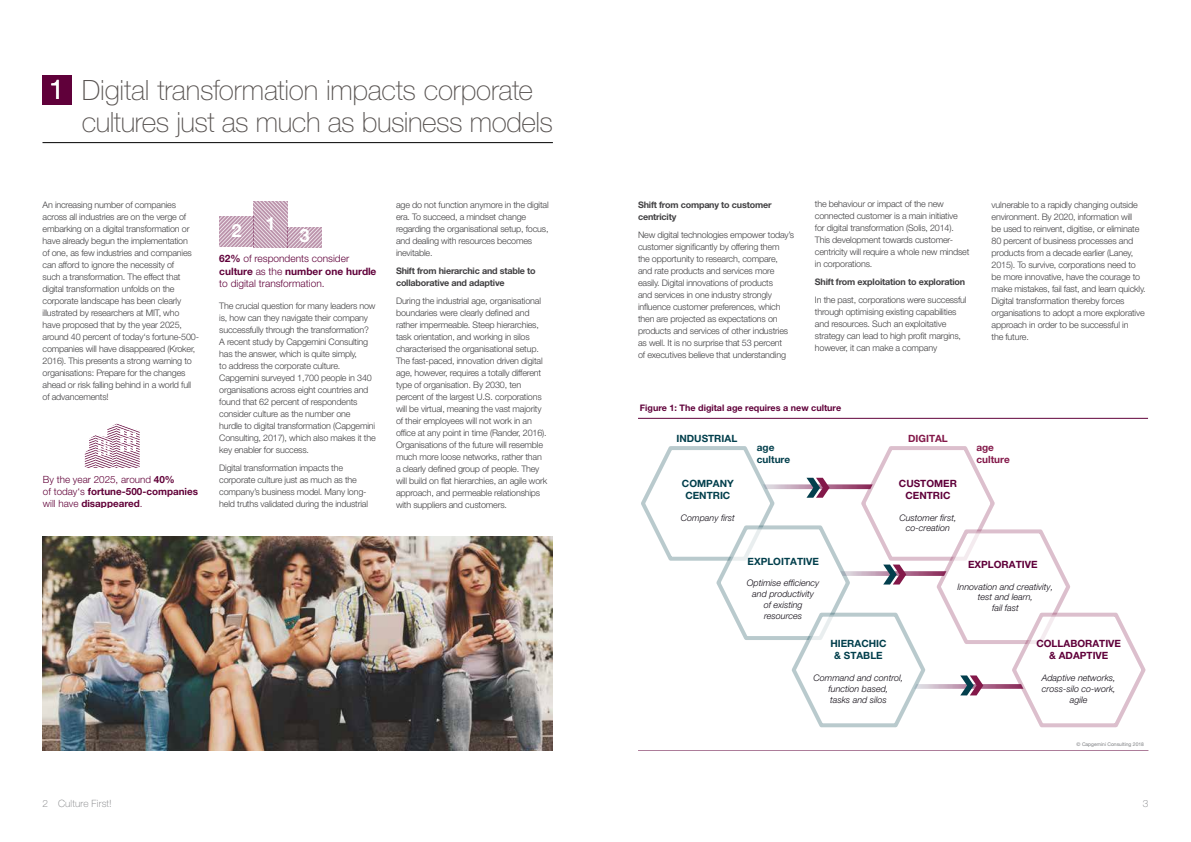
<style>
.page{position:relative;width:1191px;height:842px;background:#fff}
.page>*{position:absolute;margin:0;border:0;box-sizing:border-box;transform-origin:0 0}
.t1{font:100 28px/32px "Helvetica Neue LT Std";letter-spacing:-.015em;color:#585351}
.t2{font:700 18.3px "Helvetica Neue LT Std";color:#fff}
.t3{font:300 10.2px/12.2px "Helvetica Neue LT Std";color:#60003a}
.t4{font:700 10px/12px "Helvetica Neue LT Std";color:#023f4c;text-align:center}
.t5{font:700 10px/12px "Helvetica Neue LT Std";color:#60003a;text-align:center}
.t6{font:700 10px/12px "Helvetica Neue LT Std";color:#831849}
.t7{font:100 10px "Helvetica Neue LT Std";letter-spacing:.015em;color:#77787b}
.t8{font:300 9.9px/11.9px "Helvetica Neue LT Std";color:#610038}
.t9{font:300 9px/12px "Helvetica Neue LT Std";letter-spacing:-.02em;color:#414042}
.t10{font:italic 300 9px/10.8px "Helvetica Neue LT Std";color:#110c15;text-align:center}
.t11{font:700 9px/12px "Helvetica Neue LT Std";letter-spacing:-.02em;color:#414042}
.t12{font:700 9px "Helvetica Neue LT Std";color:#60003a}
.t13{font:5px "Helvetica Neue LT Std";color:#7c7e81}
.s1{font-weight:400;font-size:27px;color:#fff}
.s2{font-weight:700}
</style>
<div class="page">
<div style="left:42px;top:76px;width:30px;height:29px;background:#60003a"></div>
<hr style="left:42px;top:142px;width:511px;height:1px;background:#000">
<img style="left:43px;top:536px;width:510px;height:215px">
<hr style="left:638px;top:751px;width:510px;height:1px;background:#60003a">
<hr style="left:638px;top:418px;width:510px;height:1px;background:#60003a">
<svg style="left:641px;top:446px;width:504px;height:281px"></svg>
<svg style="left:219px;top:202px;width:102px;height:46px"></svg>
<svg style="left:85px;top:423px;width:55px;height:45px"></svg>
<h1 class="t1" style="left:82px;top:74px;width:472px;text-indent:-32px"><span class="s1">1</span> Digital transformation impacts corporate cultures just as much as business models</h1>
<p class="t9" style="left:43px;top:199px;width:158px">An increasing number of companies across all industries are on the verge of embarking on a digital transformation or have already begun the implementation<br>of one, as few industries and companies can afford to ignore the necessity of<br>such a transformation. The effect that digital transformation unfolds on the corporate landscape has been clearly illustrated by researchers at MIT, who have proposed that by the year 2025, around 40 percent of today‘s fortune-500- companies will have disappeared (Kroker, 2016). This presents a strong warning to organisations: Prepare for the changes ahead or risk falling behind in a world full of advancements!</p>
<p class="t8" style="left:43px;top:473px;width:157px">By the year 2025, around <span class="s2">40%<br></span>of today‘s <span class="s2">fortune-500-companies </span>will have <span class="s2">disappeared</span>.</p>
<h2 class="t2" style="left:265px;top:212px;width:12px">1</h2>
<h2 class="t2" style="left:231px;top:220px;width:12px">2</h2>
<h2 class="t2" style="left:299px;top:225px;width:12px">3</h2>
<p class="t3" style="left:219px;top:252px;width:159px"><span class="s2">62%</span> of respondents consider <span class="s2">culture</span> as the <span class="s2">number one hurdle </span>to digital transformation.</p>
<p class="t9" style="left:219px;top:300px;width:158px">The crucial question for many leaders now is, how can they navigate their company successfully through the transformation?<br>A recent study by Capgemini Consulting has the answer, which is quite simply,<br>to address the corporate culture.<br>Capgemini surveyed 1,700 people in 340 organisations across eight countries and found that 62 percent of respondents consider culture as the number one<br>hurdle to digital transformation (Capgemini Consulting, 2017), which also makes it the key enabler for success.</p>
<p class="t9" style="left:219px;top:462px;width:150px">Digital transformation impacts the corporate culture just as much as the company’s business model. Many long&shy;held truths validated during the industrial</p>
<p class="t9" style="left:396px;top:199px;width:154px">age do not function anymore in the digital era. To succeed, a mindset change regarding the organisational setup, focus, and dealing with resources becomes inevitable.</p>
<p class="t11" style="left:396px;top:265px;width:141px">Shift from hierarchic and stable to collaborative and adaptive</p>
<p class="t9" style="left:396px;top:295px;width:153px">During the industrial age, organisational boundaries were clearly defined and rather impermeable. Steep hierarchies, task orientation, and working in silos characterised the organisational setup.<br>The fast-paced, innovation driven digital age, however, requires a totally different type of organisation. By 2030, ten percent of the largest U.S. corporations will be virtual, meaning the vast majority of their employees will not work in an office at any point in time (Rander, 2016).<br>Organisations of the future will resemble much more loose networks, rather than a clearly defined group of people. They will build on flat hierarchies, an agile work approach, and permeable relationships with suppliers and customers.</p>
<p class="t11" style="left:638px;top:198px;width:135px">Shift from company to customer centricity</p>
<p class="t9" style="left:638px;top:228px;width:158px">New digital technologies empower today’s customer significantly by offering them<br>the opportunity to research, compare, and rate products and services more easily. Digital innovations of products<br>and services in one industry strongly influence customer preferences, which then are projected as expectations on products and services of other industries as well. It is no surprise that 53 percent<br>of executives believe that understanding</p>
<p class="t9" style="left:815px;top:197px;width:156px">the behaviour or impact of the new connected customer is a main initiative for digital transformation (Solis, 2014).<br>This development towards customer&shy;centricity will require a whole new mindset in corporations.</p>
<p class="t11" style="left:815px;top:275px;width:152px">Shift from exploitation to exploration</p>
<p class="t9" style="left:815px;top:293px;width:153px">In the past, corporations were successful through optimising existing capabilities and resources. Such an exploitative strategy can lead to high profit margins, however, it can make a company</p>
<p class="t12" style="left:640px;top:402px;width:203px">Figure 1: The digital age requires a new culture</p>
<p class="t4" style="left:676px;top:432px;width:62px">INDUSTRIAL</p>
<p class="t6" style="left:908px;top:432px;width:41px">DIGITAL</p>
<p class="t9" style="left:991px;top:199px;width:156px">vulnerable to a rapidly changing outside environment. By 2020, information will<br>be used to reinvent, digitise, or eliminate 80 percent of business processes and products from a decade earlier (Laney, 2015). To survive, corporations need to be more innovative, have the courage to make mistakes, fail fast, and learn quickly.<br>Digital transformation thereby forces organisations to adopt a more explorative approach in order to be successful in<br>the future.</p>
<p class="t4" style="left:682px;top:477px;width:53px">COMPANY<br>CENTRIC</p>
<p class="t10" style="left:681px;top:512px;width:55px">Company first</p>
<p class="t4" style="left:757px;top:441px;width:35px;text-align:left">age culture</p>
<p class="t4" style="left:747px;top:555px;width:73px">EXPLOITATIVE</p>
<p class="t10" style="left:747px;top:577px;width:74px">Optimise efficiency and productivity<br>of existing resources</p>
<p class="t5" style="left:899px;top:477px;width:59px">CUSTOMER<br>CENTRIC</p>
<p class="t10" style="left:899px;top:512px;width:58px">Customer first, co-creation</p>
<p class="t6" style="left:976px;top:441px;width:35px">age culture</p>
<p class="t5" style="left:968px;top:558px;width:71px">EXPLORATIVE</p>
<p class="t10" style="left:957px;top:581px;width:97px">Innovation and creativity, test and learn,<br>fail fast</p>
<p class="t4" style="left:830px;top:637px;width:58px">HIERACHIC &amp; STABLE</p>
<p class="t10" style="left:813px;top:672px;width:91px">Command and control, function based,<br>tasks and silos</p>
<p class="t5" style="left:1036px;top:637px;width:86px">COLLABORATIVE &amp; ADAPTIVE</p>
<p class="t10" style="left:1041px;top:672px;width:76px">Adaptive networks, cross-silo co-work, agile</p>
<p class="t13" style="left:1076px;top:741px;width:69px">© Capgemini Consulting 2018</p>
<p class="t7" style="left:43px;top:798px;width:71px">2 Culture First!</p>
<p class="t7" style="left:1142px;top:798px;width:7px">3</p>
</div>
